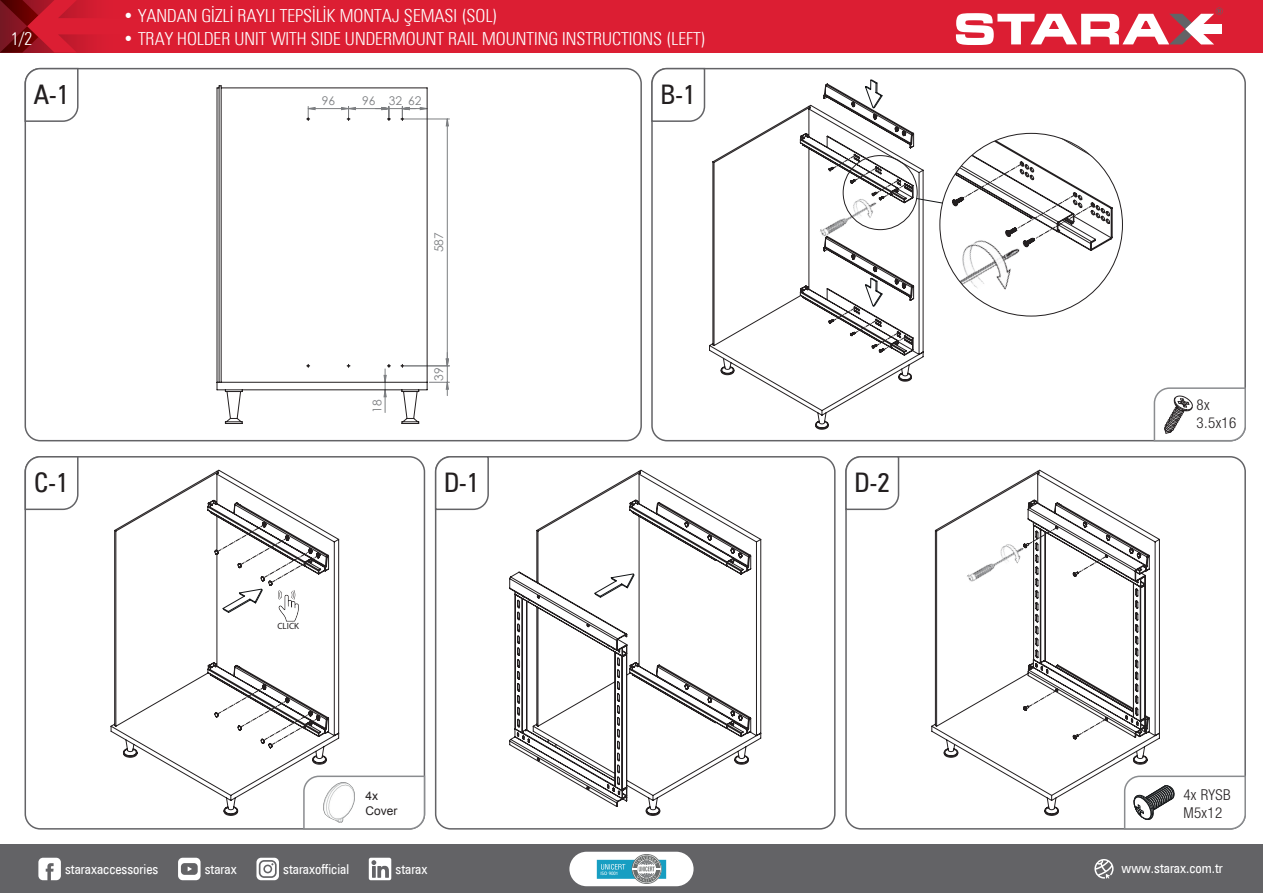
<style>
.page{position:relative;width:1263px;height:893px;background:#fff}
.page>*{position:absolute;margin:0;border:0;box-sizing:border-box;transform-origin:0 0}
.t1{font:condensed 27px "Zurich BT";color:#231f20}
.t2{font:300 condensed 18px "Zurich BT";color:#fff}
.t3{font:300 condensed 15px/18px "Helvetica Neue LT Pro";letter-spacing:.025em;color:#231f20}
.t4{font:condensed 13.65px "Zurich BT";color:#fff}
.t5{font:12px "Century Gothic";color:#7c7e81}
.t6{font:12px/14.4px "Arial";color:#231f20}
.t7{font:9px "Myriad Pro";color:#231f20}
.t8{font:4.65px "Trebuchet MS";color:#fff}
</style>
<div class="page">
<div style="left:0;top:0;width:247px;height:52px;background:#db1d32"></div>
<svg style="left:0;top:0;width:197px;height:53px"></svg>
<div style="left:241px;top:0;width:1022px;height:52px;background:#dc1e33"></div>
<div style="left:0;top:844px;width:1263px;height:48px;background:#636366"></div>
<div style="left:569px;top:851px;width:125px;height:35px;background:#fff;border-radius:17px"></div>
<svg style="left:956px;top:7px;width:267px;height:38px"></svg>
<svg style="left:38px;top:857px;width:23px;height:23px"></svg>
<svg style="left:178px;top:857px;width:23px;height:23px"></svg>
<svg style="left:256px;top:857px;width:23px;height:23px"></svg>
<svg style="left:1094px;top:859px;width:20px;height:20px"></svg>
<svg style="left:369px;top:857px;width:22px;height:23px"></svg>
<svg style="left:632px;top:854px;width:30px;height:30px"></svg>
<svg style="left:633px;top:854px;width:28px;height:29px"></svg>
<svg style="left:633px;top:855px;width:27px;height:27px"></svg>
<svg style="left:597px;top:856px;width:69px;height:25px"></svg>
<div style="left:651px;top:68px;width:595px;height:373px;border:2px solid #636366;border-radius:15px"></div>
<svg style="left:651px;top:67px;width:55px;height:56px"></svg>
<div style="left:25px;top:68px;width:617px;height:373px;border:2px solid #636366;border-radius:15px"></div>
<svg style="left:24px;top:67px;width:55px;height:56px"></svg>
<div style="left:25px;top:456px;width:400px;height:373px;border:2px solid #636366;border-radius:15px"></div>
<svg style="left:24px;top:456px;width:55px;height:55px"></svg>
<div style="left:845px;top:456px;width:401px;height:373px;border:2px solid #636366;border-radius:15px"></div>
<svg style="left:845px;top:456px;width:55px;height:55px"></svg>
<div style="left:435px;top:456px;width:401px;height:373px;border:2px solid #636366;border-radius:15px"></div>
<svg style="left:434px;top:456px;width:56px;height:55px"></svg>
<svg style="left:1153px;top:386px;width:93px;height:56px"></svg>
<svg style="left:1123px;top:774px;width:123px;height:56px"></svg>
<svg style="left:428px;top:118px;width:21px;height:278px"></svg>
<svg style="left:217px;top:85px;width:211px;height:339px"></svg>
<svg style="left:870px;top:79px;width:8px;height:5px"></svg>
<svg style="left:924px;top:133px;width:198px;height:183px"></svg>
<svg style="left:509px;top:469px;width:252px;height:346px"></svg>
<svg style="left:931px;top:469px;width:229px;height:346px"></svg>
<svg style="left:1078px;top:556px;width:29px;height:17px"></svg>
<svg style="left:1029px;top:527px;width:28px;height:17px"></svg>
<svg style="left:1078px;top:718px;width:29px;height:17px"></svg>
<svg style="left:1029px;top:689px;width:28px;height:17px"></svg>
<svg style="left:709px;top:84px;width:215px;height:345px"></svg>
<svg style="left:111px;top:469px;width:228px;height:346px"></svg>
<svg style="left:218px;top:524px;width:101px;height:58px"></svg>
<svg style="left:218px;top:686px;width:101px;height:58px"></svg>
<svg style="left:278px;top:590px;width:21px;height:31px"></svg>
<svg style="left:222px;top:588px;width:41px;height:25px"></svg>
<svg style="left:302px;top:774px;width:124px;height:56px"></svg>
<img style="left:323px;top:782px;width:31px;height:40px">
<p class="t2" style="left:11px;top:27px;width:23px">1/2</p>
<p class="t2" style="left:123px;top:5px;width:376px">• YANDAN GİZLİ RAYLI TEPSİLİK MONTAJ ŞEMASI (SOL)</p>
<p class="t2" style="left:123px;top:27px;width:584px">• TRAY HOLDER UNIT WITH SIDE UNDERMOUNT RAIL MOUNTING INSTRUCTIONS (LEFT)</p>
<h1 class="t1" style="left:33px;top:78px;width:38px">A-1</h1>
<h1 class="t1" style="left:661px;top:78px;width:37px">B-1</h1>
<p class="t5" style="left:322px;top:92px;width:15px">96</p>
<p class="t5" style="left:362px;top:92px;width:61px">96 32 62</p>
<p class="t5" style="left:430px;top:252px;width:21px;rotate:-90deg">587</p>
<p class="t5" style="left:369px;top:413px;width:15px;rotate:-90deg">18</p>
<p class="t5" style="left:431px;top:381px;width:15px;rotate:-90deg">39</p>
<h1 class="t1" style="left:34px;top:466px;width:36px">C-1</h1>
<h1 class="t1" style="left:444px;top:466px;width:37px">D-1</h1>
<h1 class="t1" style="left:854px;top:466px;width:37px">D-2</h1>
<p class="t7" style="left:277px;top:620px;width:23px">CLICK</p>
<p class="t6" style="left:366px;top:789px;width:33px">4x<br>Cover</p>
<p class="t3" style="left:1197px;top:396px;width:41px">8x<br>3.5x16</p>
<p class="t3" style="left:1183px;top:785px;width:49px">4x RYSB<br>M5x12</p>
<p class="t4" style="left:65px;top:861px;width:95px">staraxaccessories</p>
<p class="t4" style="left:205px;top:861px;width:33px">starax</p>
<p class="t4" style="left:283px;top:861px;width:67px">staraxofficial</p>
<p class="t4" style="left:396px;top:861px;width:33px">starax</p>
<p class="t4" style="left:1122px;top:860px;width:103px">www.starax.com.tr</p>
<p class="t8" style="left:601px;top:871px;width:19px">ISO 9001</p>
</div>
